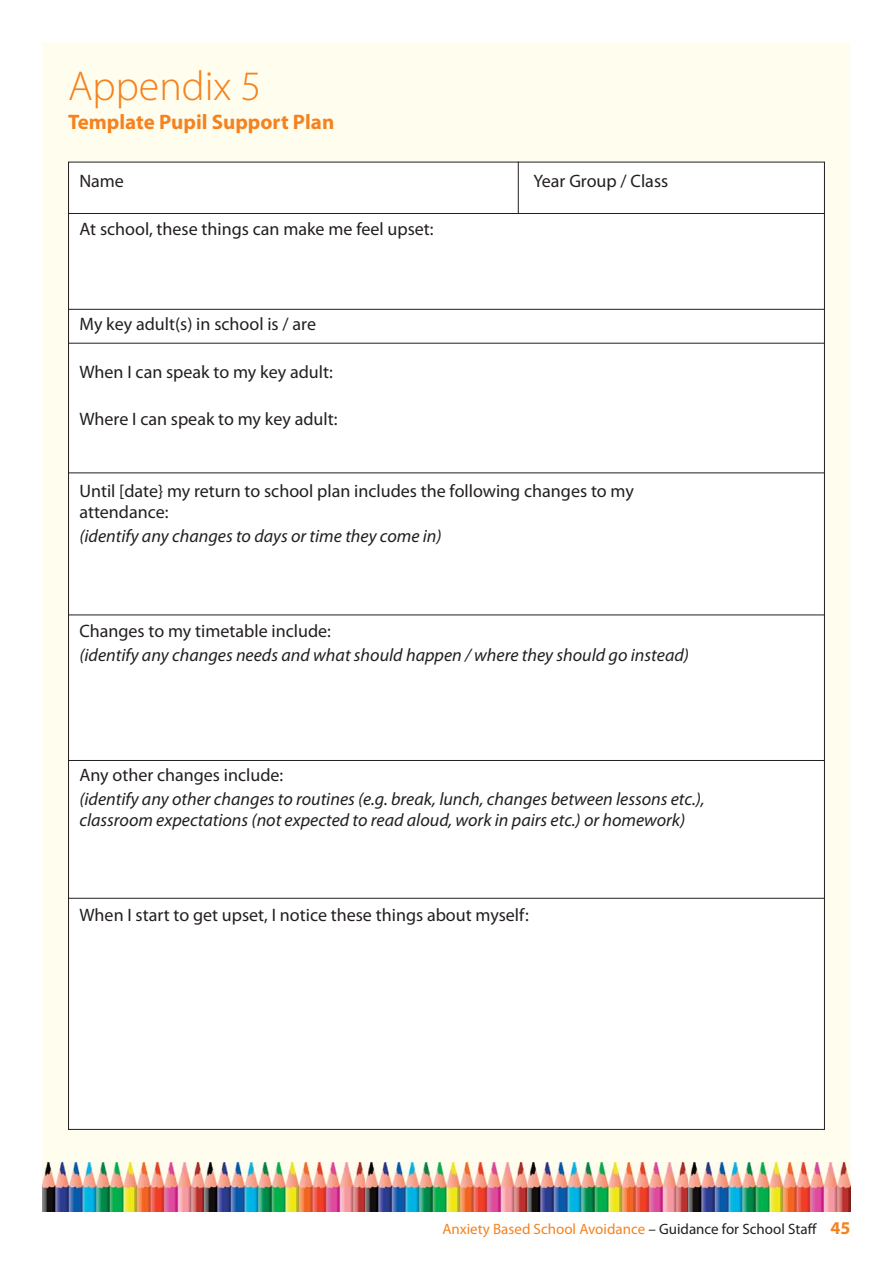
<style>
.page{position:relative;width:893px;height:1263px;background:#fff}
.page>*{position:absolute;margin:0;border:0;box-sizing:border-box;transform-origin:0 0}
.t1{font:300 42px "Myriad Pro";color:#f5821f}
.t2{font:700 21px "Myriad Pro";color:#f5821f}
.t3{font:18px/21px "Myriad Pro";color:#231f20}
.t4{font:italic 18px/21px "Myriad Pro";color:#231f20}
.t5{font:15px "Myriad Pro";color:#f5821f}
.s1{color:#231f20}
.s2{font-weight:700;font-size:18px}
</style>
<div class="page">
<div style="left:43px;top:43px;width:807px;height:1169px;background:#fffded"></div>
<img style="left:43px;top:1162px;width:807px;height:50px">
<div style="left:69px;top:163px;width:755px;height:966px;background:#fff"></div>
<hr style="left:68px;top:213px;width:757px;height:1px;background:#231f20">
<hr style="left:518px;top:162px;width:1px;height:51px;background:#231f20">
<hr style="left:68px;top:343px;width:757px;height:1px;background:#231f20">
<hr style="left:68px;top:309px;width:757px;height:1px;background:#231f20">
<hr style="left:68px;top:614px;width:757px;height:1px;background:#231f20">
<hr style="left:68px;top:760px;width:757px;height:1px;background:#231f20">
<hr style="left:68px;top:898px;width:757px;height:1px;background:#231f20">
<hr style="left:68px;top:472px;width:757px;height:1px;background:#231f20">
<h1 class="t1" style="left:68px;top:70px;width:195px">Appendix 5</h1>
<p class="t2" style="left:68px;top:114px;width:268px">Template Pupil Support Plan</p>
<p class="t3" style="left:79px;top:172px;width:46px">Name</p>
<p class="t3" style="left:533px;top:172px;width:136px">Year Group / Class</p>
<p class="t3" style="left:79px;top:219px;width:356px">At school, these things can make me feel upset:</p>
<p class="t3" style="left:79px;top:315px;width:238px">My key adult(s) in school is / are</p>
<p class="t3" style="left:79px;top:363px;width:255px">When I can speak to my key adult:</p>
<p class="t3" style="left:79px;top:410px;width:260px">Where I can speak to my key adult:</p>
<p class="t3" style="left:79px;top:482px;width:556px">Until [date} my return to school plan includes the following changes to my attendance:</p>
<p class="t4" style="left:79px;top:527px;width:364px">(identify any changes to days or time they come in)</p>
<p class="t3" style="left:79px;top:622px;width:253px">Changes to my timetable include:</p>
<p class="t4" style="left:79px;top:647px;width:611px">(identify any changes needs and what should happen / where they should go instead)</p>
<p class="t3" style="left:79px;top:766px;width:205px">Any other changes include:</p>
<p class="t4" style="left:79px;top:790px;width:627px">(identify any other changes to routines (e.g. break, lunch, changes between lessons etc.), classroom expectations (not expected to read aloud, work in pairs etc.) or homework)</p>
<p class="t3" style="left:79px;top:906px;width:451px">When I start to get upset, I notice these things about myself:</p>
<p class="t5" style="left:442px;top:1224px;width:410px">Anxiety Based School Avoidance <span class="s1">– Guidance for School Staff</span> <span class="s2">45</span></p>
</div>
